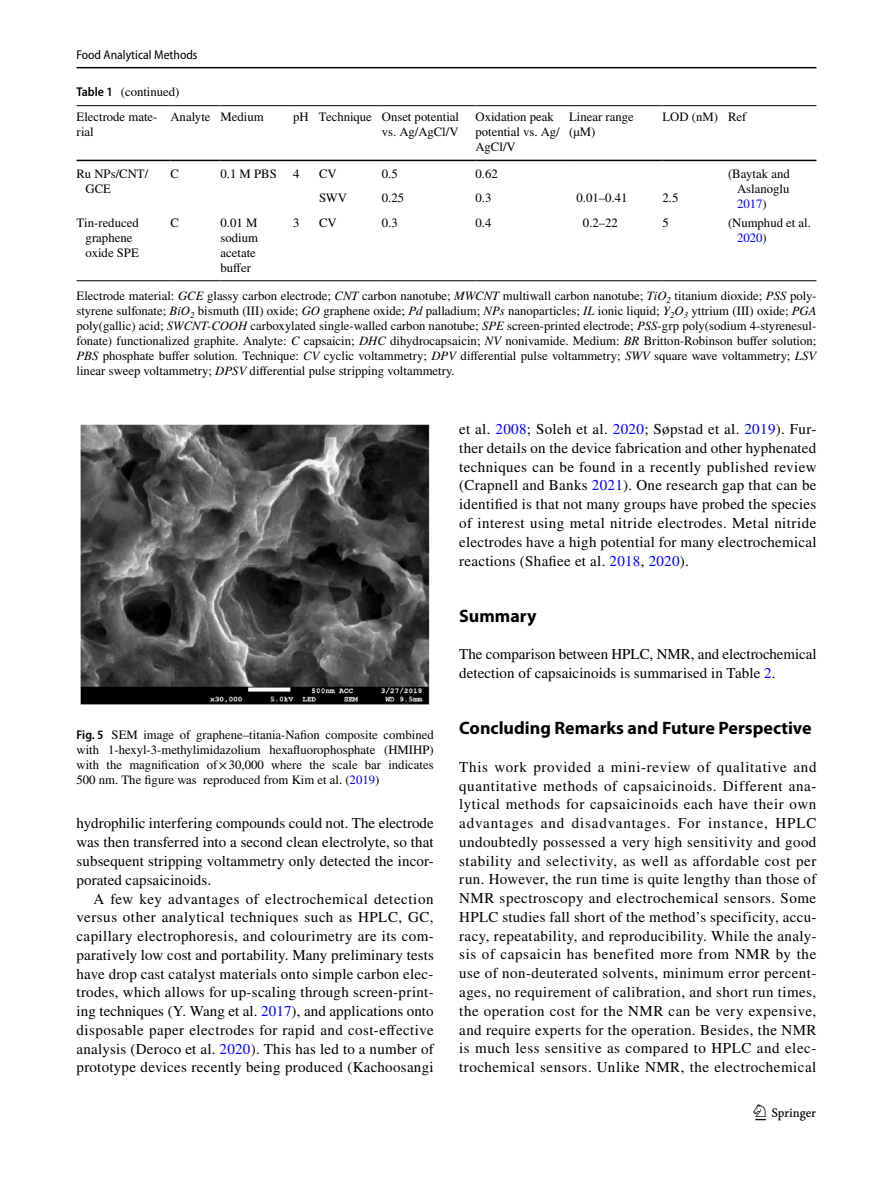
<style>
.page{position:relative;width:893px;height:1187px;background:#fff}
.page>*{position:absolute;margin:0;border:0;box-sizing:border-box;transform-origin:0 0}
.t1{font:22.5px "Springnew Regular 3";color:#000}
.t2{font:700 18px "Myriad Pro";color:#000}
.t3{font:15px/18.8px "STIX";letter-spacing:.01em;color:#000;text-align:justify}
.t4{font:12.75px/15px "STIX";color:#000}
.t5{font:semi-condensed 12.75px "Myriad Pro";color:#000}
.s1{font-family:"Myriad Pro";font-weight:600;font-stretch:semi-condensed}
.s2{color:#00f}
.s3{font-style:italic}
</style>
<div class="page">
<hr style="left:77px;top:67px;width:739px;height:1px;background:#000">
<hr style="left:77px;top:105px;width:93px;height:1px;background:#000">
<hr style="left:77px;top:160px;width:93px;height:1px;background:#000">
<hr style="left:170px;top:105px;width:50px;height:1px;background:#000">
<hr style="left:170px;top:160px;width:50px;height:1px;background:#000">
<hr style="left:220px;top:105px;width:73px;height:1px;background:#000">
<hr style="left:220px;top:160px;width:73px;height:1px;background:#000">
<svg style="left:293px;top:105px;width:26px;height:1px"></svg>
<svg style="left:293px;top:160px;width:26px;height:1px"></svg>
<hr style="left:319px;top:105px;width:63px;height:1px;background:#000">
<hr style="left:319px;top:160px;width:63px;height:1px;background:#000">
<hr style="left:382px;top:105px;width:93px;height:1px;background:#000">
<hr style="left:382px;top:160px;width:93px;height:1px;background:#000">
<hr style="left:475px;top:105px;width:94px;height:1px;background:#000">
<hr style="left:475px;top:160px;width:94px;height:1px;background:#000">
<hr style="left:569px;top:105px;width:93px;height:1px;background:#000">
<hr style="left:569px;top:160px;width:93px;height:1px;background:#000">
<hr style="left:662px;top:105px;width:66px;height:1px;background:#000">
<hr style="left:662px;top:160px;width:66px;height:1px;background:#000">
<hr style="left:728px;top:105px;width:88px;height:1px;background:#000">
<hr style="left:728px;top:160px;width:88px;height:1px;background:#000">
<hr style="left:77px;top:280px;width:93px;height:1px;background:#000">
<hr style="left:170px;top:280px;width:50px;height:1px;background:#000">
<hr style="left:220px;top:280px;width:73px;height:1px;background:#000">
<svg style="left:293px;top:280px;width:26px;height:1px"></svg>
<hr style="left:319px;top:280px;width:63px;height:1px;background:#000">
<hr style="left:382px;top:280px;width:93px;height:1px;background:#000">
<hr style="left:475px;top:280px;width:94px;height:1px;background:#000">
<hr style="left:569px;top:280px;width:93px;height:1px;background:#000">
<hr style="left:662px;top:280px;width:66px;height:1px;background:#000">
<hr style="left:728px;top:280px;width:88px;height:1px;background:#000">
<div style="left:77px;top:424px;width:357px;height:280px;background:linear-gradient(to bottom,#fff,#fff)"></div>
<img style="left:81px;top:424px;width:349px;height:280px">
<p class="t5" style="left:77px;top:48px;width:123px">Food Analytical Methods</p>
<p class="t4" style="left:77px;top:81px;width:105px;line-height:24.5px"><span class="s1">Table 1</span> (continued)<br>Electrode mate-</p>
<p class="t4" style="left:77px;top:125px;width:19px">rial</p>
<p class="t4" style="left:170px;top:110px;width:95px">Analyte Medium</p>
<p class="t4" style="left:293px;top:110px;width:168px;text-align:right">pH Technique Onset potential vs. Ag/AgCl/V</p>
<p class="t4" style="left:475px;top:110px;width:86px">Oxidation peak potential vs. Ag/<br>AgCl/V</p>
<p class="t4" style="left:569px;top:110px;width:66px">Linear range (µM)</p>
<p class="t4" style="left:662px;top:110px;width:85px">LOD (nM) Ref</p>
<p class="t4" style="left:86px;top:167px;width:64px;text-indent:-9px">Ru NPs/CNT/<br>GCE</p>
<p class="t4" style="left:170px;top:167px;width:10px">C</p>
<p class="t4" style="left:220px;top:167px;width:58px">0.1 M PBS</p>
<p class="t4" style="left:293px;top:167px;width:8px">4</p>
<p class="t4" style="left:319px;top:167px;width:19px">CV</p>
<p class="t4" style="left:382px;top:167px;width:17px">0.5</p>
<p class="t4" style="left:476px;top:167px;width:24px">0.62</p>
<p class="t4" style="left:737px;top:167px;width:54px;text-align:justify;text-indent:-9px">(Baytak and Aslanoglu <span class="s2">2017</span>)</p>
<p class="t4" style="left:319px;top:191px;width:30px">SWV</p>
<p class="t4" style="left:382px;top:191px;width:24px">0.25</p>
<p class="t4" style="left:476px;top:191px;width:17px">0.3</p>
<p class="t4" style="left:577px;top:191px;width:52px">0.01–0.41</p>
<p class="t4" style="left:662px;top:191px;width:17px">2.5</p>
<p class="t4" style="left:86px;top:216px;width:55px;text-indent:-9px">Tin-reduced graphene oxide SPE</p>
<p class="t4" style="left:171px;top:216px;width:10px">C</p>
<p class="t4" style="left:221px;top:216px;width:39px">0.01 M sodium acetate buffer</p>
<p class="t4" style="left:293px;top:216px;width:8px">3</p>
<p class="t4" style="left:319px;top:216px;width:19px">CV</p>
<p class="t4" style="left:382px;top:216px;width:17px">0.3</p>
<p class="t4" style="left:476px;top:216px;width:17px">0.4</p>
<p class="t4" style="left:583px;top:216px;width:37px">0.2–22</p>
<p class="t4" style="left:663px;top:216px;width:8px">5</p>
<p class="t4" style="left:737px;top:216px;width:75px;text-indent:-9px">(Numphud et al.<br><span class="s2">2020</span>)</p>
<p class="t4" style="left:77px;top:289px;width:741px;text-align:justify">Electrode material: <span class="s3">GCE</span> glassy carbon electrode; <span class="s3">CNT</span> carbon nanotube; <span class="s3">MWCNT</span> multiwall carbon nanotube; <span class="s3">TiO</span><sub>2</sub> titanium dioxide; <span class="s3">PSS</span> poly&shy;styrene sulfonate; <span class="s3">BiO</span><sub>2</sub> bismuth (III) oxide; <span class="s3">GO</span> graphene oxide; <span class="s3">Pd</span> palladium; <span class="s3">NPs</span> nanoparticles; <span class="s3">IL</span> ionic liquid; <span class="s3">Y</span><sub>2</sub><span class="s3">O</span><sub>3</sub> yttrium (III) oxide; <span class="s3">PGA </span>poly(gallic) acid; <span class="s3">SWCNT-COOH</span> carboxylated single-walled carbon nanotube; <span class="s3">SPE</span> screen-printed electrode; <span class="s3">PSS</span>-grp poly(sodium 4-styrenesul&shy;fonate) functionalized graphite. Analyte: <span class="s3">C</span> capsaicin; <span class="s3">DHC</span> dihydrocapsaicin; <span class="s3">NV</span> nonivamide. Medium: <span class="s3">BR</span> Britton-Robinson buffer solution; <span class="s3">PBS</span> phosphate buffer solution. Technique: <span class="s3">CV</span> cyclic voltammetry; <span class="s3">DPV</span> differential pulse voltammetry; <span class="s3">SWV</span> square wave voltammetry; <span class="s3">LSV </span>linear sweep voltammetry; <span class="s3">DPSV</span> differential pulse stripping voltammetry.</p>
<p class="t3" style="left:459px;top:421px;width:359px">et al. <span class="s2">2008</span>; Soleh et al. <span class="s2">2020</span>; Søpstad et al. <span class="s2">2019</span>). Fur&shy;ther details on the device fabrication and other hyphenated techniques can be found in a recently published review (Crapnell and Banks <span class="s2">2021</span>). One research gap that can be identified is that not many groups have probed the species of interest using metal nitride electrodes. Metal nitride electrodes have a high potential for many electrochemical reactions (Shafiee et al. <span class="s2">2018</span>, <span class="s2">2020</span>).</p>
<p class="t4" style="left:77px;top:728px;width:359px;text-align:justify"><span class="s1">Fig. 5</span> SEM image of graphene–titania-Nafion composite combined with 1-hexyl-3-methylimidazolium hexafluorophosphate (HMIHP) with the magnification of×30,000 where the scale bar indicates 500 nm. The figure was reproduced from Kim et al. (<span class="s2">2019</span>)</p>
<p class="t3" style="left:77px;top:815px;width:359px">hydrophilic interfering compounds could not. The electrode was then transferred into a second clean electrolyte, so that subsequent stripping voltammetry only detected the incor&shy;porated capsaicinoids.</p>
<p class="t3" style="left:77px;top:890px;width:359px;text-indent:17px">A few key advantages of electrochemical detection versus other analytical techniques such as HPLC, GC, capillary electrophoresis, and colourimetry are its com&shy;paratively low cost and portability. Many preliminary tests have drop cast catalyst materials onto simple carbon elec&shy;trodes, which allows for up-scaling through screen-print&shy;ing techniques (Y. Wang et al. <span class="s2">2017</span>), and applications onto disposable paper electrodes for rapid and cost-effective analysis (Deroco et al. <span class="s2">2020</span>). This has led to a number of prototype devices recently being produced (Kachoosangi</p>
<p class="t2" style="left:459px;top:604px;width:79px">Summary</p>
<p class="t3" style="left:459px;top:646px;width:359px">The comparison between HPLC, NMR, and electrochemical detection of capsaicinoids is summarised in Table <span class="s2">2</span>.</p>
<p class="t2" style="left:459px;top:716px;width:354px">Concluding Remarks and Future Perspective</p>
<p class="t3" style="left:459px;top:758px;width:359px">This work provided a mini-review of qualitative and quantitative methods of capsaicinoids. Different ana&shy;lytical methods for capsaicinoids each have their own advantages and disadvantages. For instance, HPLC undoubtedly possessed a very high sensitivity and good stability and selectivity, as well as affordable cost per run. However, the run time is quite lengthy than those of NMR spectroscopy and electrochemical sensors. Some HPLC studies fall short of the method’s specificity, accu&shy;racy, repeatability, and reproducibility. While the analy&shy;sis of capsaicin has benefited more from NMR by the use of non-deuterated solvents, minimum error percent&shy;ages, no requirement of calibration, and short run times, the operation cost for the NMR can be very expensive, and require experts for the operation. Besides, the NMR is much less sensitive as compared to HPLC and elec&shy;trochemical sensors. Unlike NMR, the electrochemical</p>
<h1 class="t1" style="left:755px;top:1104px;width:62px">1 3</h1>
</div>
